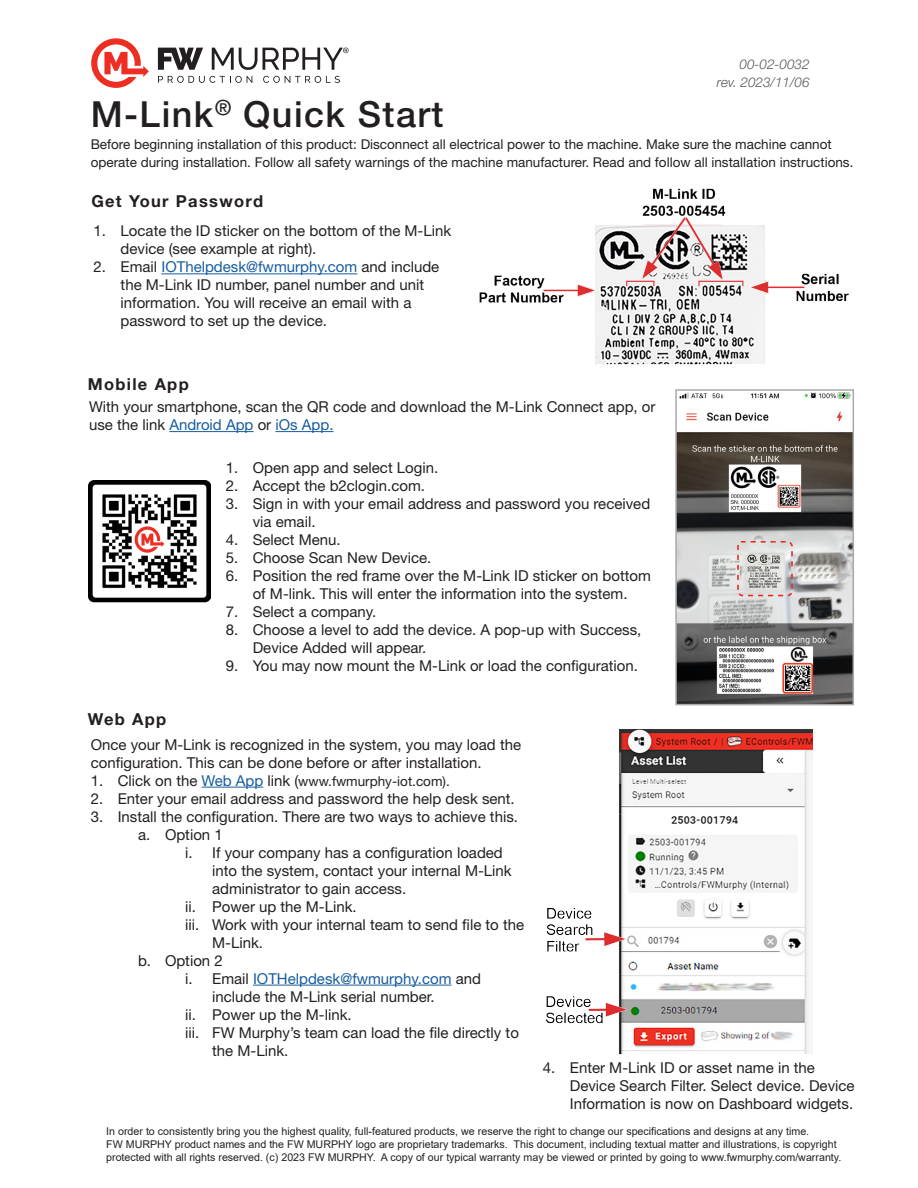
<style>
.page{position:relative;width:918px;height:1188px;background:#fff}
.page>*{position:absolute;margin:0;border:0;box-sizing:border-box;transform-origin:0 0}
.Product_Title{font:500 36px "Helvetica Neue LT Std";letter-spacing:.04em;color:#231f20}
.Product_Subtitle{font:700 16.5px "Helvetica Neue LT Std";letter-spacing:.08em;color:#231f20}
.Sidebar_Active{font:15px/18px "Helvetica Neue LT Std";color:#231f20}
.Product_Description{font:15px/18px "Helvetica Neue LT Std";color:#231f20}
.Product_Description-2{font:13.5px/18px "Helvetica Neue LT Std";color:#231f20}
.t1{font:italic 300 13.5px "Helvetica Neue LT Std";color:#57585a}
.t2{font:10.65px/12.8px "Arial";color:#231f20}
.s1{color:#175d9e}
.s2{font-size:15px}
.s3{font-size:15px;color:#175d9e}
</style>
<div class="page">
<svg style="left:91px;top:38px;width:58px;height:50px"></svg>
<svg style="left:158px;top:76px;width:94px;height:7px"></svg>
<svg style="left:263px;top:76px;width:77px;height:7px"></svg>
<svg style="left:158px;top:48px;width:45px;height:22px"></svg>
<svg style="left:212px;top:48px;width:137px;height:22px"></svg>
<hr style="left:161px;top:273px;width:196px;height:1px;background:#175d9e">
<img style="left:479px;top:188px;width:370px;height:177px">
<img style="left:678px;top:392px;width:173px;height:310px">
<div style="left:675px;top:389px;width:179px;height:316px;border:2px solid #a8a9ad"></div>
<hr style="left:202px;top:787px;width:61px;height:1px;background:#175d9e">
<hr style="left:253px;top:985px;width:199px;height:1px;background:#175d9e">
<img style="left:546px;top:729px;width:266px;height:326px">
<img style="left:89px;top:481px;width:121px;height:121px">
<hr style="left:169px;top:431px;width:85px;height:1px;background:#175d9e">
<hr style="left:275px;top:431px;width:59px;height:1px;background:#175d9e">
<p class="Product_Title" style="left:91px;top:92px;width:354px">M-Link<sup>®</sup> Quick Start</p>
<p class="t1" style="left:740px;top:56px;width:72px">00-02-0032</p>
<p class="t1" style="left:717px;top:74px;width:94px">rev. 2023/11/06</p>
<p class="Product_Description-2" style="left:91px;top:135px;width:764px">Before beginning installation of this product: Disconnect all electrical power to the machine. Make sure the machine cannot operate during installation. Follow all safety warnings of the machine manufacturer. Read and follow all installation instructions.</p>
<p class="Product_Subtitle" style="left:91px;top:191px;width:173px">Get Your Password</p>
<p class="Sidebar_Active" style="left:121px;top:222px;width:332px;text-indent:-27px">1. Locate the ID sticker on the bottom of the M-Link device (see example at right).</p>
<p class="Sidebar_Active" style="left:121px;top:258px;width:320px;text-indent:-27px">2. Email <span class="s1">IOThelpdesk@fwmurphy.com</span> and include the M-Link ID number, panel number and unit information. You will receive an email with a password to set up the device.</p>
<p class="Product_Subtitle" style="left:88px;top:374px;width:103px">Mobile App</p>
<p class="Product_Description" style="left:89px;top:398px;width:568px">With your smartphone, scan the QR code and download the M-Link Connect app, or use the link <span class="s1">Android App</span> or <span class="s1">iOs App.</span></p>
<p class="Sidebar_Active" style="left:226px;top:459px;width:214px">1. Open app and select Login.</p>
<p class="Sidebar_Active" style="left:226px;top:477px;width:201px">2. Accept the b2clogin.com.</p>
<p class="Sidebar_Active" style="left:253px;top:495px;width:399px;text-indent:-27px">3. Sign in with your email address and password you received via email.</p>
<p class="Sidebar_Active" style="left:226px;top:531px;width:117px">4. Select Menu.</p>
<p class="Sidebar_Active" style="left:226px;top:549px;width:207px">5. Choose Scan New Device.</p>
<p class="Sidebar_Active" style="left:226px;top:567px;width:427px;text-align:center">6. Position the red frame over the M-Link ID sticker on bottom of M-link. This will enter the information into the system.</p>
<p class="Sidebar_Active" style="left:226px;top:603px;width:152px">7. Select a company.</p>
<p class="Sidebar_Active" style="left:253px;top:621px;width:390px;text-indent:-27px">8. Choose a level to add the device. A pop-up with Success,<br>Device Added will appear.</p>
<p class="Sidebar_Active" style="left:226px;top:657px;width:414px">9. You may now mount the M-Link or load the configuration.</p>
<p class="Product_Subtitle" style="left:88px;top:709px;width:80px">Web App</p>
<p class="Sidebar_Active" style="left:91px;top:735px;width:432px">Once your M-Link is recognized in the system, you may load the configuration. This can be done before or after installation.</p>
<p class="Product_Description-2" style="left:91px;top:772px;width:361px"><span class="s2">1. Click on the</span> <span class="s3">Web App</span> <span class="s2">link (</span>www.fwmurphy-iot.com).</p>
<p class="Sidebar_Active" style="left:91px;top:789px;width:426px">2. Enter your email address and password the help desk sent.</p>
<p class="Sidebar_Active" style="left:91px;top:807px;width:429px">3. Install the configuration. There are two ways to achieve this.</p>
<p class="Sidebar_Active" style="left:138px;top:825px;width:86px">a. Option 1</p>
<p class="Sidebar_Active" style="left:212px;top:843px;width:301px;text-indent:-27px">i. If your company has a configuration loaded into the system, contact your internal M-Link administrator to gain access.</p>
<p class="Sidebar_Active" style="left:185px;top:897px;width:173px">ii. Power up the M-Link.</p>
<p class="Sidebar_Active" style="left:212px;top:915px;width:313px;text-indent:-27px">iii. Work with your internal team to send file to the<br>M-Link.</p>
<p class="Sidebar_Active" style="left:138px;top:951px;width:86px">b. Option 2</p>
<p class="Sidebar_Active" style="left:212px;top:969px;width:270px;text-indent:-27px">i. Email <span class="s1">IOTHelpdesk@fwmurphy.com</span> and include the M-Link serial number.</p>
<p class="Sidebar_Active" style="left:185px;top:1005px;width:168px">ii. Power up the M-link.</p>
<p class="Sidebar_Active" style="left:212px;top:1023px;width:308px;text-indent:-27px">iii. FW Murphy’s team can load the file directly to the M-Link.</p>
<p class="Sidebar_Active" style="left:570px;top:1058px;width:286px;text-indent:-27px">4. Enter M-Link ID or asset name in the<br>Device Search Filter. Select device. Device<br>Information is now on Dashboard widgets.</p>
<p class="t2" style="left:106px;top:1125px;width:737px">In order to consistently bring you the highest quality, full-featured products, we reserve the right to change our specifications and designs at any time.<br>FW MURPHY product names and the FW MURPHY logo are proprietary trademarks. This document, including textual matter and illustrations, is copyright protected with all rights reserved. (c) 2023 FW MURPHY. A copy of our typical warranty may be viewed or printed by going to www.fwmurphy.com/warranty.</p>
</div>
